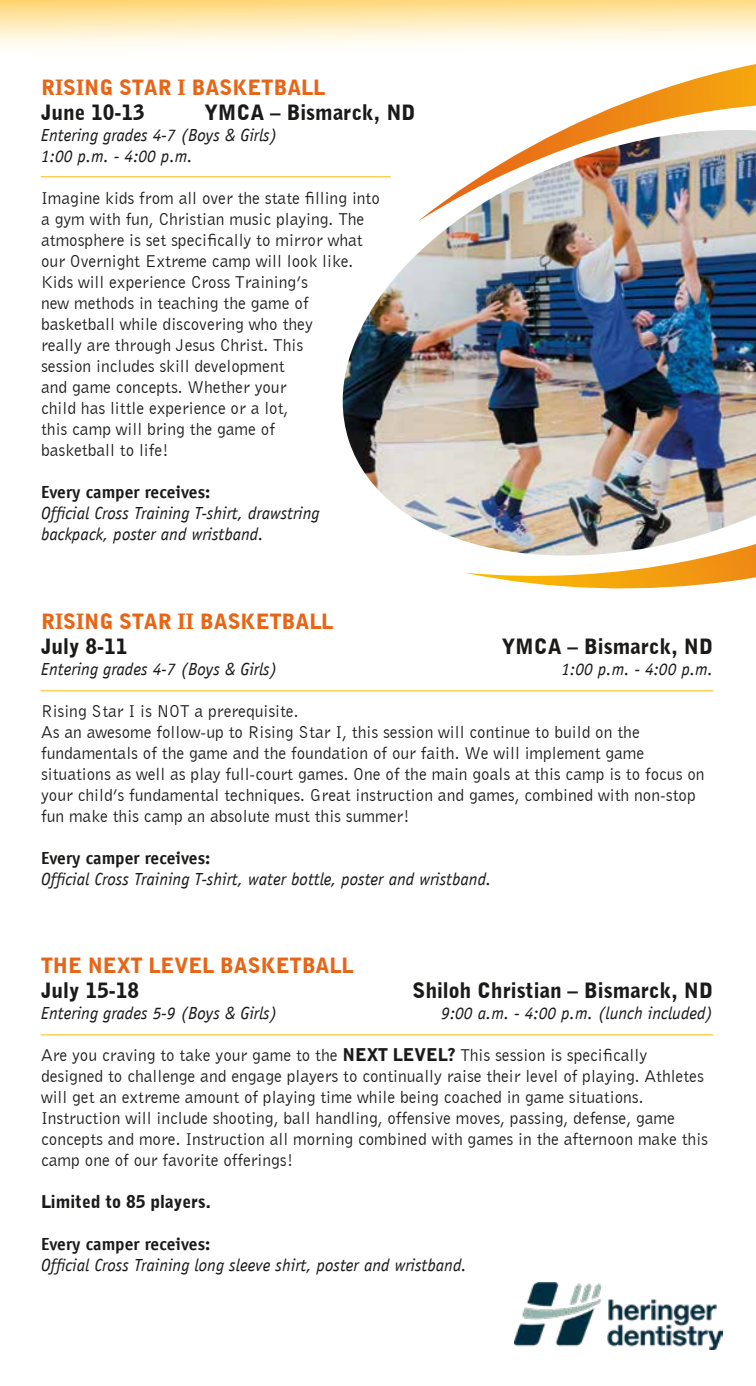
<style>
.page{position:relative;width:756px;height:1386px;background:#fff}
.page>*{position:absolute;margin:0;border:0;box-sizing:border-box;transform-origin:0 0}
.t1{font:900 21px "Bell Gothic BT";color:#1b1a19}
.t2{font:900 21px "Bell Gothic BT";color:#e76516}
.t3{font:17.5px/21px "Bell Gothic BT";color:#1b1a19}
.t4{font:17.5px/21px "ITC Officina Sans Italic 4";color:#1b1a19}
.t5{font:17.5px "ITC Officina Sans Bold 6";color:#1b1a19}
.t6{font:900 17.5px "Bell Gothic BT";color:#1b1a19}
.s1{font-weight:900}
</style>
<div class="page">
<svg style="left:0;top:0;width:756px;height:48px;background:#feedc0"></svg>
<img style="left:315px;top:177px;width:441px;height:367px">
<img style="left:418px;top:64px;width:338px;height:158px">
<svg style="left:464px;top:544px;width:292px;height:45px"></svg>
<hr style="left:41px;top:690px;width:672px;height:1px;background:#fabb00">
<hr style="left:41px;top:176px;width:350px;height:1px;background:#fabb00">
<hr style="left:41px;top:1034px;width:672px;height:1px;background:#fabb00">
<img style="left:514px;top:1282px;width:209px;height:68px">
<p class="t2" style="left:41px;top:74px;width:285px">RISING STAR I BASKETBALL</p>
<p class="t1" style="left:41px;top:100px;width:105px">June 10-13</p>
<p class="t1" style="left:205px;top:100px;width:212px">YMCA – Bismarck, ND</p>
<p class="t4" style="left:41px;top:126px;width:238px">Entering grades 4-7 (Boys &amp; Girls)<br>1:00 p.m. - 4:00 p.m.</p>
<p class="t3" style="left:41px;top:188px;width:340px">Imagine kids from all over the state filling into a gym with fun, Christian music playing. The atmosphere is set specifically to mirror what our Overnight Extreme camp will look like.<br>Kids will experience Cross Training’s<br>new methods in teaching the game of basketball while discovering who they<br>really are through Jesus Christ. This<br>session includes skill development<br>and game concepts. Whether your<br>child has little experience or a lot,<br>this camp will bring the game of<br>basketball to life!</p>
<p class="t5" style="left:41px;top:485px;width:171px">Every camper receives:</p>
<p class="t4" style="left:41px;top:504px;width:280px">Official Cross Training T-shirt, drawstring backpack, poster and wristband.</p>
<p class="t2" style="left:41px;top:608px;width:294px">RISING STAR II BASKETBALL</p>
<p class="t1" style="left:41px;top:633px;width:88px">July 8-11</p>
<p class="t1" style="left:502px;top:633px;width:212px">YMCA – Bismarck, ND</p>
<p class="t4" style="left:41px;top:660px;width:238px">Entering grades 4-7 (Boys &amp; Girls)</p>
<p class="t4" style="left:562px;top:660px;width:153px">1:00 p.m. - 4:00 p.m.</p>
<p class="t3" style="left:41px;top:700px;width:665px">Rising Star I is NOT a prerequisite.<br>As an awesome follow-up to Rising Star I, this session will continue to build on the fundamentals of the game and the foundation of our faith. We will implement game situations as well as play full-court games. One of the main goals at this camp is to focus on your child’s fundamental techniques. Great instruction and games, combined with non-stop fun make this camp an absolute must this summer!</p>
<p class="t5" style="left:41px;top:850px;width:171px">Every camper receives:</p>
<p class="t4" style="left:41px;top:870px;width:452px">Official Cross Training T-shirt, water bottle, poster and wristband.</p>
<p class="t2" style="left:41px;top:952px;width:314px">THE NEXT LEVEL BASKETBALL</p>
<p class="t1" style="left:41px;top:977px;width:100px">July 15-18</p>
<p class="t1" style="left:413px;top:977px;width:302px">Shiloh Christian – Bismarck, ND</p>
<p class="t4" style="left:41px;top:1004px;width:238px">Entering grades 5-9 (Boys &amp; Girls)</p>
<p class="t4" style="left:441px;top:1004px;width:273px">9:00 a.m. - 4:00 p.m. (lunch included)</p>
<p class="t3" style="left:41px;top:1044px;width:668px">Are you craving to take your game to the <span class="s1">NEXT LEVEL?</span> This session is specifically designed to challenge and engage players to continually raise their level of playing. Athletes will get an extreme amount of playing time while being coached in game situations.<br>Instruction will include shooting, ball handling, offensive moves, passing, defense, game concepts and more. Instruction all morning combined with games in the afternoon make this camp one of our favorite offerings!</p>
<p class="t6" style="left:41px;top:1191px;width:172px">Limited to 85 players.</p>
<p class="t5" style="left:41px;top:1237px;width:171px">Every camper receives:</p>
<p class="t4" style="left:41px;top:1256px;width:427px">Official Cross Training long sleeve shirt, poster and wristband.</p>
</div>
